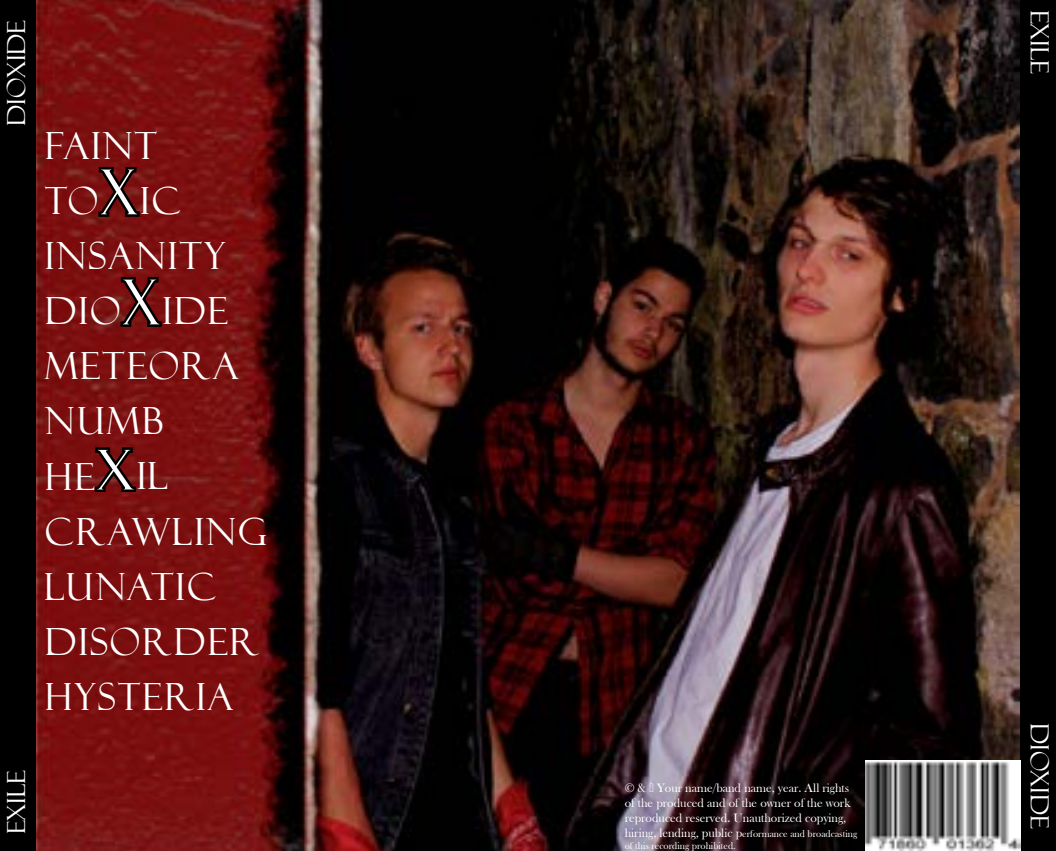
<style>
.page{position:relative;width:1056px;height:851px;background:#fff}
.page>*{position:absolute;margin:0;border:0;box-sizing:border-box;transform-origin:0 0}
.t1{font:37.5px/55px "Felix Titling";letter-spacing:.05em;color:#fff}
.t2{font:25px "Felix Titling";color:#fff}
.t3{font:12.5px/15px "Bask Old Face";color:#fff;text-align:justify}
.t4{font:10px/12px "Bask Old Face";color:#fff}
.s1{font-size:62.25px}
.s2{font-size:55px}
.s3{font-size:12.5px}
</style>
<div class="page">
<img style="left:35px;top:0;width:985px;height:850px">
<div style="left:1020px;top:0;width:36px;height:850px;background:#000"></div>
<div style="left:0;top:0;width:35px;height:850px;background:#000"></div>
<svg style="left:95px;top:155px;width:47px;height:65px;background:#540c0b"></svg>
<svg style="left:117px;top:265px;width:47px;height:65px;background:#540b0b"></svg>
<svg style="left:92px;top:436px;width:47px;height:59px;background:#540c0b"></svg>
<img style="left:865px;top:760px;width:155px;height:90px">
<h2 class="t2" style="left:2px;top:126px;width:107px;rotate:-90deg">DIOXIDE</h2>
<h2 class="t2" style="left:1054px;top:9px;width:66px;rotate:90deg">EXILE</h2>
<h1 class="t1" style="left:45px;top:119px;width:223px">FAINT<br>TO<span class="s1">X</span>IC<br>INSANITY<br>DIO<span class="s1">X</span>IDE<br>METEORA<br>NUMB<br>HE<span class="s2">X</span>IL<br>CRAWLING<br>LUNATIC<br>DISORDER<br>HYSTERIA</h1>
<h2 class="t2" style="left:2px;top:834px;width:66px;rotate:-90deg">EXILE</h2>
<p class="t3" style="left:625px;top:780px;width:227px">© &amp; Ⓟ Your name/band name, year. All rights of the produced and of the owner of the work reproduced reserved. Unauthorized copying,</p>
<p class="t4" style="left:625px;top:827px;width:234px"><span class="s3">hiring, lending, public p</span>erformance and broadcasting of this recording prohibited.</p>
<h2 class="t2" style="left:1054px;top:723px;width:107px;rotate:90deg">DIOXIDE</h2>
</div>
